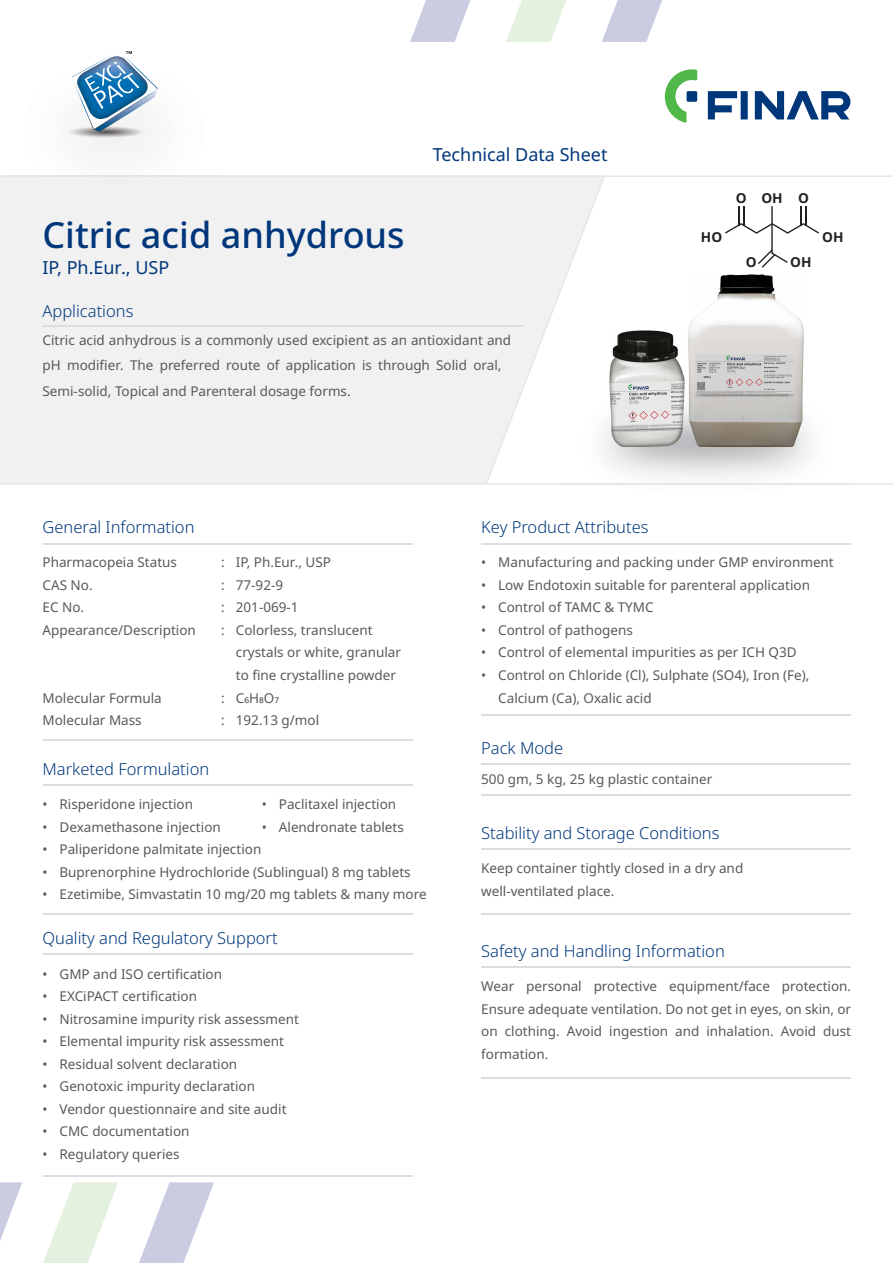
<style>
.page{position:relative;width:893px;height:1263px;background:#fff}
.page>*{position:absolute;margin:0;border:0;box-sizing:border-box;transform-origin:0 0}
.t1{font:500 36px "Noto Sans";color:#00377b}
.t2{font:18px "Noto Sans";color:#00377b}
.t3{font:300 16.5px "Noto Sans";color:#00377b}
.t4{font:700 13.65px "Noto Sans";color:#231f20}
.t5{font:13.5px/22.5px "Noto Sans";color:#58595b}
</style>
<div class="page">
<hr style="left:0;top:175px;width:893px;height:2px;background:#e6e7e8">
<hr style="left:0;top:483px;width:893px;height:1px;background:#e6e7e8">
<svg style="left:0;top:177px;width:605px;height:306px;fill:#f1f1f2"></svg>
<hr style="left:43px;top:326px;width:481px;height:1px;background:#dcddde">
<svg style="left:665px;top:69px;width:32px;height:54px"></svg>
<svg style="left:755px;top:91px;width:95px;height:29px"></svg>
<svg style="left:708px;top:91px;width:40px;height:28px"></svg>
<div style="left:687px;top:91px;width:10px;height:11px;background:#00377b"></div>
<svg style="left:602px;top:0;width:60px;height:42px"></svg>
<svg style="left:506px;top:0;width:60px;height:42px"></svg>
<svg style="left:410px;top:0;width:60px;height:42px"></svg>
<svg style="left:139px;top:1182px;width:75px;height:81px"></svg>
<svg style="left:43px;top:1182px;width:75px;height:81px"></svg>
<svg style="left:0;top:1182px;width:22px;height:59px"></svg>
<img style="left:10px;top:141px;width:208px;height:50px">
<img style="left:68px;top:129px;width:76px;height:9px">
<img style="left:71px;top:51px;width:87px;height:81px">
<hr style="left:43px;top:543px;width:369px;height:1px;background:#dcddde">
<hr style="left:43px;top:739px;width:369px;height:2px;background:#dcddde">
<hr style="left:43px;top:953px;width:369px;height:2px;background:#dcddde">
<hr style="left:43px;top:1175px;width:369px;height:2px;background:#dcddde">
<hr style="left:43px;top:784px;width:369px;height:2px;background:#dcddde">
<hr style="left:43px;top:913px;width:369px;height:1px;background:#dcddde">
<hr style="left:481px;top:848px;width:370px;height:2px;background:#dcddde">
<hr style="left:481px;top:913px;width:370px;height:1px;background:#dcddde">
<hr style="left:481px;top:966px;width:370px;height:2px;background:#dcddde">
<hr style="left:481px;top:1077px;width:370px;height:2px;background:#dcddde">
<hr style="left:481px;top:543px;width:370px;height:1px;background:#dcddde">
<hr style="left:481px;top:714px;width:370px;height:1px;background:#dcddde">
<hr style="left:481px;top:763px;width:370px;height:1px;background:#dcddde">
<hr style="left:481px;top:794px;width:370px;height:1px;background:#dcddde">
<svg style="left:725px;top:206px;width:94px;height:62px"></svg>
<img style="left:559px;top:376px;width:295px;height:109px">
<img style="left:559px;top:483px;width:295px;height:1px">
<img style="left:610px;top:330px;width:74px;height:117px">
<img style="left:688px;top:274px;width:115px;height:173px">
<h1 class="t1" style="left:43px;top:209px;width:364px">Citric acid anhydrous</h1>
<h2 class="t2" style="left:43px;top:255px;width:128px">IP, Ph.Eur., USP</h2>
<p class="t3" style="left:43px;top:299px;width:92px">Applications</p>
<h2 class="t2" style="left:433px;top:142px;width:176px">Technical Data Sheet</h2>
<p class="t5" style="left:43px;top:328px;width:470px;line-height:25.5px">Citric acid anhydrous is a commonly used excipient as an antioxidant and pH modifier. The preferred route of application is through Solid oral,<br>Semi-solid, Topical and Parenteral dosage forms.</p>
<p class="t3" style="left:43px;top:515px;width:154px">General Information</p>
<p class="t3" style="left:481px;top:515px;width:169px">Key Product Attributes</p>
<p class="t4" style="left:736px;top:189px;width:12px">O</p>
<p class="t4" style="left:761px;top:189px;width:49px">OH O</p>
<p class="t4" style="left:701px;top:228px;width:23px">HO</p>
<p class="t4" style="left:822px;top:228px;width:23px">OH</p>
<p class="t4" style="left:746px;top:253px;width:12px">O</p>
<p class="t4" style="left:790px;top:253px;width:23px">OH</p>
<p class="t5" style="left:43px;top:552px;width:136px">Pharmacopeia Status</p>
<p class="t5" style="left:221px;top:552px;width:111px">: IP, Ph.Eur., USP</p>
<p class="t5" style="left:43px;top:574px;width:52px">CAS No.</p>
<p class="t5" style="left:221px;top:574px;width:64px">: 77-92-9</p>
<p class="t5" style="left:43px;top:597px;width:43px">EC No.</p>
<p class="t5" style="left:221px;top:597px;width:79px">: 201-069-1</p>
<p class="t5" style="left:43px;top:619px;width:155px">Appearance/Description</p>
<p class="t5" style="left:236px;top:619px;width:167px;text-indent:-15px">: Colorless, translucent crystals or white, granular to fine crystalline powder</p>
<p class="t5" style="left:43px;top:687px;width:121px">Molecular Formula</p>
<p class="t5" style="left:221px;top:687px;width:60px">: C6H8O7</p>
<p class="t5" style="left:43px;top:709px;width:101px">Molecular Mass</p>
<p class="t5" style="left:221px;top:709px;width:100px">: 192.13 g/mol</p>
<p class="t3" style="left:43px;top:757px;width:168px">Marketed Formulation</p>
<p class="t5" style="left:43px;top:794px;width:152px">• Risperidone injection</p>
<p class="t5" style="left:43px;top:816px;width:180px">• Dexamethasone injection</p>
<p class="t5" style="left:43px;top:839px;width:220px">• Paliperidone palmitate injection</p>
<p class="t5" style="left:43px;top:861px;width:370px">• Buprenorphine Hydrochloride (Sublingual) 8 mg tablets</p>
<p class="t5" style="left:43px;top:884px;width:386px">• Ezetimibe, Simvastatin 10 mg/20 mg tablets &amp; many more</p>
<p class="t5" style="left:262px;top:794px;width:136px">• Paclitaxel injection</p>
<p class="t5" style="left:262px;top:816px;width:143px">• Alendronate tablets</p>
<p class="t3" style="left:43px;top:926px;width:237px">Quality and Regulatory Support</p>
<p class="t5" style="left:43px;top:963px;width:181px">• GMP and ISO certification</p>
<p class="t5" style="left:43px;top:985px;width:156px">• EXCiPACT certification</p>
<p class="t5" style="left:43px;top:1008px;width:258px">• Nitrosamine impurity risk assessment</p>
<p class="t5" style="left:43px;top:1030px;width:243px">• Elemental impurity risk assessment</p>
<p class="t5" style="left:43px;top:1053px;width:196px">• Residual solvent declaration</p>
<p class="t5" style="left:43px;top:1075px;width:214px">• Genotoxic impurity declaration</p>
<p class="t5" style="left:43px;top:1098px;width:246px">• Vendor questionnaire and site audit</p>
<p class="t5" style="left:43px;top:1120px;width:149px">• CMC documentation</p>
<p class="t5" style="left:43px;top:1143px;width:139px">• Regulatory queries</p>
<p class="t5" style="left:481px;top:552px;width:354px">• Manufacturing and packing under GMP environment</p>
<p class="t5" style="left:481px;top:574px;width:330px">• Low Endotoxin suitable for parenteral application</p>
<p class="t5" style="left:481px;top:597px;width:174px">• Control of TAMC &amp; TYMC</p>
<p class="t5" style="left:481px;top:619px;width:153px">• Control of pathogens</p>
<p class="t5" style="left:481px;top:642px;width:317px">• Control of elemental impurities as per ICH Q3D</p>
<p class="t5" style="left:498px;top:664px;width:313px;text-indent:-17px">• Control on Chloride (Cl), Sulphate (SO4), Iron (Fe),<br>Calcium (Ca), Oxalic acid</p>
<p class="t3" style="left:481px;top:736px;width:83px">Pack Mode</p>
<p class="t5" style="left:481px;top:768px;width:233px">500 gm, 5 kg, 25 kg plastic container</p>
<p class="t3" style="left:481px;top:821px;width:240px">Stability and Storage Conditions</p>
<p class="t5" style="left:481px;top:857px;width:264px">Keep container tightly closed in a dry and well-ventilated place.</p>
<p class="t3" style="left:481px;top:939px;width:245px">Safety and Handling Information</p>
<p class="t5" style="left:481px;top:975px;width:371px;text-align:justify">Wear personal protective equipment/face protection.<br>Ensure adequate ventilation. Do not get in eyes, on skin, or on clothing. Avoid ingestion and inhalation. Avoid dust formation.</p>
</div>
